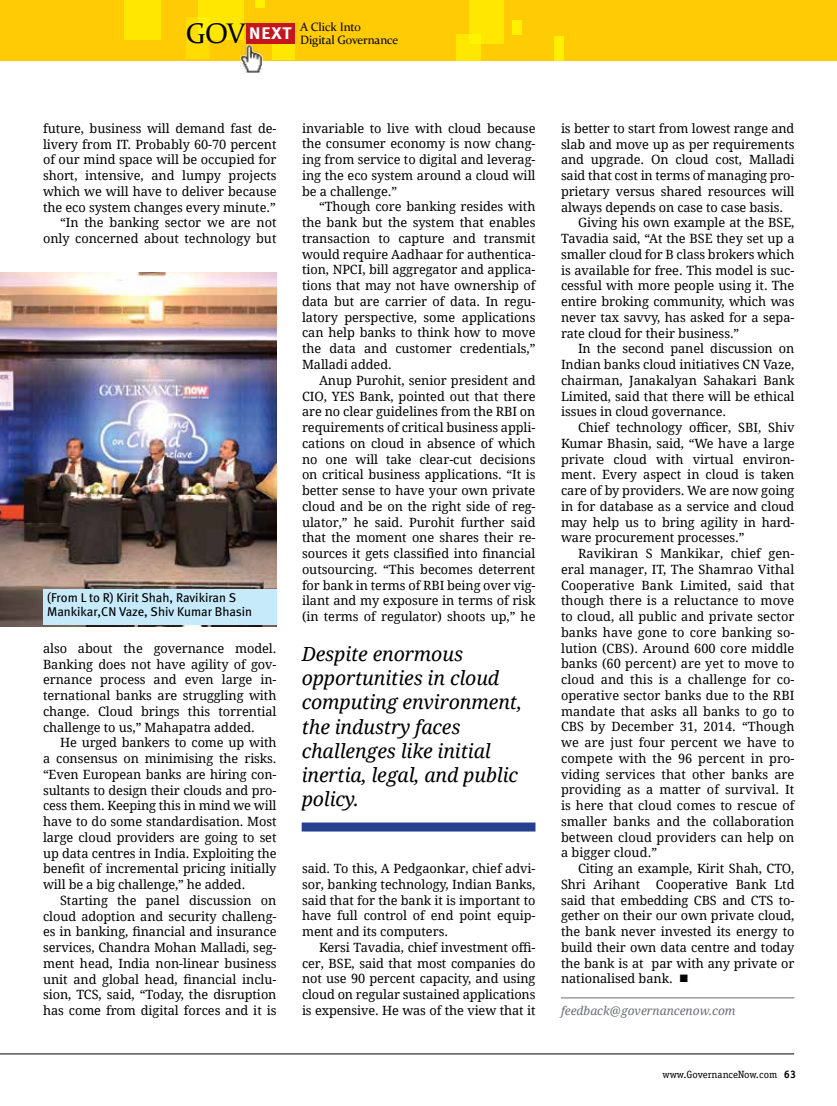
<style>
.page{position:relative;width:837px;height:1106px;background:#fff}
.page>*{position:absolute;margin:0;border:0;box-sizing:border-box;transform-origin:0 0}
.t1{font:italic 19.5px/24px "Droid Serif Pro";letter-spacing:-.005em;color:#000}
.t2{font:700 16.8px "Meta";color:#fff;scale:1.09 1}
.t3{font:12.75px/15.8px "Droid Serif Pro";letter-spacing:-.005em;color:#000;text-align:justify}
.t4{font:12.75px/13.5px "Meta";color:#000}
.t5{font:12px/12px "Constantia";letter-spacing:-.01em;color:#000}
.t6{font:italic 12px "Droid Serif Pro";color:#6d6e71}
.t7{font:10.5px "Officina Serif Std";color:#000}
.s1{font-family:"Constantia";font-weight:400;font-size:28.35px;color:#000}
.s2{font-weight:700;font-size:10.8px}
</style>
<div class="page">
<hr style="left:0;top:1053px;width:794px;height:1px;background:#000">
<hr style="left:561px;top:997px;width:233px;height:1px;background:#6d6e71">
<div style="left:0;top:0;width:837px;height:60px;background:#ffcb05"></div>
<div style="left:198px;top:0;width:46px;height:40px;background:#ffe702"></div>
<div style="left:125px;top:0;width:36px;height:40px;background:#ffe702"></div>
<svg style="left:273px;top:43px;width:22px;height:17px"></svg>
<div style="left:186px;top:17px;width:23px;height:41px;background:linear-gradient(to bottom,#ffe902,#ffdb03)"></div>
<div style="left:469px;top:0;width:34px;height:43px;background:#ffe702"></div>
<div style="left:512px;top:21px;width:9px;height:14px;background:#fff200"></div>
<div style="left:255px;top:0;width:10px;height:7px;background:#fff200"></div>
<div style="left:456px;top:34px;width:24px;height:26px;background:linear-gradient(to right,#ffe502,#ffec01)"></div>
<div style="left:554px;top:36px;width:9px;height:24px;background:#fff200"></div>
<div style="left:246px;top:23px;width:49px;height:20px;background:#c4161c"></div>
<img style="left:240px;top:44px;width:22px;height:29px">
<div style="left:302px;top:822px;width:233px;height:9px;background:#25408f"></div>
<img style="left:0;top:272px;width:277px;height:355px">
<div style="left:43px;top:589px;width:234px;height:35px;background:#c7eafb"></div>
<h2 class="t2" style="left:186px;top:23px;width:98px"><span class="s1">Gov</span> NEXT</h2>
<p class="t5" style="left:300px;top:21px;width:100px">A Click Into<br>Digital Governance</p>
<p class="t3" style="left:43px;top:120px;width:235px;text-align:right">future, business will demand fast de&shy;livery from IT. Probably 60-70 percent of our mind space will be occupied for short, intensive, and lumpy projects which we will have to deliver because the eco system changes every minute.” “In the banking sector we are not only concerned about technology but</p>
<p class="t4" style="left:47px;top:591px;width:206px">(From L to R) Kirit Shah, Ravikiran S<br>Mankikar,CN Vaze, Shiv Kumar Bhasin</p>
<p class="t3" style="left:43px;top:640px;width:235px">also about the governance model.<br>Banking does not have agility of gov&shy;ernance process and even large in&shy;ternational banks are struggling with change. Cloud brings this torrential challenge to us,” Mahapatra added.</p>
<p class="t3" style="left:43px;top:734px;width:235px;text-indent:17px">He urged bankers to come up with a consensus on minimising the risks. “Even European banks are hiring con&shy;sultants to design their clouds and pro&shy;cess them. Keeping this in mind we will have to do some standardisation. Most large cloud providers are going to set up data centres in India. Exploiting the benefit of incremental pricing initially will be a big challenge,” he added.</p>
<p class="t3" style="left:43px;top:892px;width:235px;text-indent:17px">Starting the panel discussion on cloud adoption and security challeng&shy;es in banking, financial and insurance services, Chandra Mohan Malladi, seg&shy;ment head, India non-linear business unit and global head, financial inclu&shy;sion, TCS, said, “Today, the disruption has come from digital forces and it is</p>
<p class="t3" style="left:302px;top:120px;width:235px">invariable to live with cloud because the consumer economy is now chang&shy;ing from service to digital and leverag&shy;ing the eco system around a cloud will be a challenge.”</p>
<p class="t3" style="left:302px;top:199px;width:235px;text-indent:17px">“Though core banking resides with the bank but the system that enables transaction to capture and transmit would require Aadhaar for authentica&shy;tion, NPCI, bill aggregator and applica&shy;tions that may not have ownership of data but are carrier of data. In regu&shy;latory perspective, some applications can help banks to think how to move the data and customer credentials,” Malladi added.</p>
<p class="t3" style="left:302px;top:372px;width:235px;text-indent:17px">Anup Purohit, senior president and CIO, YES Bank, pointed out that there are no clear guidelines from the RBI on requirements of critical business appli&shy;cations on cloud in absence of which no one will take clear-cut decisions on critical business applications. “It is better sense to have your own private cloud and be on the right side of reg&shy;ulator,” he said. Purohit further said that the moment one shares their re&shy;sources it gets classified into financial outsourcing. “This becomes deterrent for bank in terms of RBI being over vig&shy;ilant and my exposure in terms of risk (in terms of regulator) shoots up,” he</p>
<h1 class="t1" style="left:302px;top:642px;width:222px">Despite enormous opportunities in cloud computing environment, the industry faces challenges like initial inertia, legal, and public policy.</h1>
<p class="t3" style="left:302px;top:860px;width:235px">said. To this, A Pedgaonkar, chief advi&shy;sor, banking technology, Indian Banks, said that for the bank it is important to have full control of end point equip&shy;ment and its computers.</p>
<p class="t3" style="left:302px;top:939px;width:235px;text-indent:17px">Kersi Tavadia, chief investment offi&shy;cer, BSE, said that most companies do not use 90 percent capacity, and using cloud on regular sustained applications is expensive. He was of the view that it</p>
<p class="t3" style="left:561px;top:120px;width:235px">is better to start from lowest range and</p>
<p class="t3" style="left:561px;top:136px;width:235px">slab and move up as per requirements</p>
<p class="t3" style="left:561px;top:151px;width:235px">and upgrade. On cloud cost, Malladi</p>
<p class="t3" style="left:561px;top:167px;width:235px">said that cost in terms of managing pro-</p>
<p class="t3" style="left:561px;top:183px;width:235px">prietary versus shared resources will</p>
<p class="t3" style="left:561px;top:199px;width:224px">always depends on case to case basis.</p>
<p class="t3" style="left:578px;top:214px;width:218px">Giving his own example at the BSE,</p>
<p class="t3" style="left:561px;top:230px;width:235px">Tavadia said, “At the BSE they set up a</p>
<p class="t3" style="left:561px;top:246px;width:235px">smaller cloud for B class brokers which</p>
<p class="t3" style="left:561px;top:262px;width:235px">is available for free. This model is suc-</p>
<p class="t3" style="left:561px;top:277px;width:235px">cessful with more people using it. The</p>
<p class="t3" style="left:561px;top:293px;width:235px">entire broking community, which was</p>
<p class="t3" style="left:561px;top:309px;width:235px">never tax savvy, has asked for a sepa-</p>
<p class="t3" style="left:561px;top:325px;width:180px">rate cloud for their business.”</p>
<p class="t3" style="left:578px;top:340px;width:218px">In the second panel discussion on</p>
<p class="t3" style="left:561px;top:356px;width:235px">Indian banks cloud initiatives CN Vaze,</p>
<p class="t3" style="left:561px;top:372px;width:235px">chairman, Janakalyan Sahakari Bank</p>
<p class="t3" style="left:561px;top:388px;width:235px">Limited, said that there will be ethical</p>
<p class="t3" style="left:561px;top:403px;width:167px">issues in cloud governance.</p>
<p class="t3" style="left:578px;top:419px;width:218px">Chief technology officer, SBI, Shiv</p>
<p class="t3" style="left:561px;top:435px;width:235px">Kumar Bhasin, said, “We have a large</p>
<p class="t3" style="left:561px;top:451px;width:235px">private cloud with virtual environ-</p>
<p class="t3" style="left:561px;top:466px;width:235px">ment. Every aspect in cloud is taken</p>
<p class="t3" style="left:561px;top:482px;width:235px">care of by providers. We are now going</p>
<p class="t3" style="left:561px;top:498px;width:235px">in for database as a service and cloud</p>
<p class="t3" style="left:561px;top:514px;width:235px">may help us to bring agility in hard-</p>
<p class="t3" style="left:561px;top:529px;width:185px">ware procurement processes.”</p>
<p class="t3" style="left:578px;top:545px;width:218px">Ravikiran S Mankikar, chief gen-</p>
<p class="t3" style="left:561px;top:561px;width:235px">eral manager, IT, The Shamrao Vithal</p>
<p class="t3" style="left:561px;top:577px;width:235px">Cooperative Bank Limited, said that</p>
<p class="t3" style="left:561px;top:592px;width:235px">though there is a reluctance to move</p>
<p class="t3" style="left:561px;top:608px;width:235px">to cloud, all public and private sector</p>
<p class="t3" style="left:561px;top:624px;width:235px">banks have gone to core banking so-</p>
<p class="t3" style="left:561px;top:640px;width:235px">lution (CBS). Around 600 core middle</p>
<p class="t3" style="left:561px;top:655px;width:235px">banks (60 percent) are yet to move to</p>
<p class="t3" style="left:561px;top:671px;width:235px">cloud and this is a challenge for co-</p>
<p class="t3" style="left:561px;top:687px;width:235px">operative sector banks due to the RBI</p>
<p class="t3" style="left:561px;top:703px;width:235px">mandate that asks all banks to go to</p>
<p class="t3" style="left:561px;top:718px;width:235px">CBS by December 31, 2014. “Though</p>
<p class="t3" style="left:561px;top:734px;width:235px">we are just four percent we have to</p>
<p class="t3" style="left:561px;top:750px;width:235px">compete with the 96 percent in pro-</p>
<p class="t3" style="left:561px;top:766px;width:235px">viding services that other banks are</p>
<p class="t3" style="left:561px;top:781px;width:235px">providing as a matter of survival. It</p>
<p class="t3" style="left:561px;top:797px;width:235px">is here that cloud comes to rescue of</p>
<p class="t3" style="left:561px;top:813px;width:235px">smaller banks and the collaboration</p>
<p class="t3" style="left:561px;top:829px;width:235px">between cloud providers can help on</p>
<p class="t3" style="left:561px;top:844px;width:98px">a bigger cloud.”</p>
<p class="t3" style="left:578px;top:860px;width:218px">Citing an example, Kirit Shah, CTO,</p>
<p class="t3" style="left:561px;top:876px;width:235px">Shri Arihant Cooperative Bank Ltd</p>
<p class="t3" style="left:561px;top:892px;width:235px">said that embedding CBS and CTS to-</p>
<p class="t3" style="left:561px;top:907px;width:235px">gether on their our own private cloud,</p>
<p class="t3" style="left:561px;top:923px;width:235px">the bank never invested its energy to</p>
<p class="t3" style="left:561px;top:939px;width:235px">build their own data centre and today</p>
<p class="t3" style="left:561px;top:955px;width:235px">the bank is at par with any private or</p>
<p class="t3" style="left:561px;top:970px;width:129px">nationalised bank. ■</p>
<p class="t6" style="left:561px;top:1002px;width:176px">feedback@governancenow.com</p>
<p class="t7" style="left:663px;top:1068px;width:135px">www.GovernanceNow.com <span class="s2">63</span></p>
</div>
